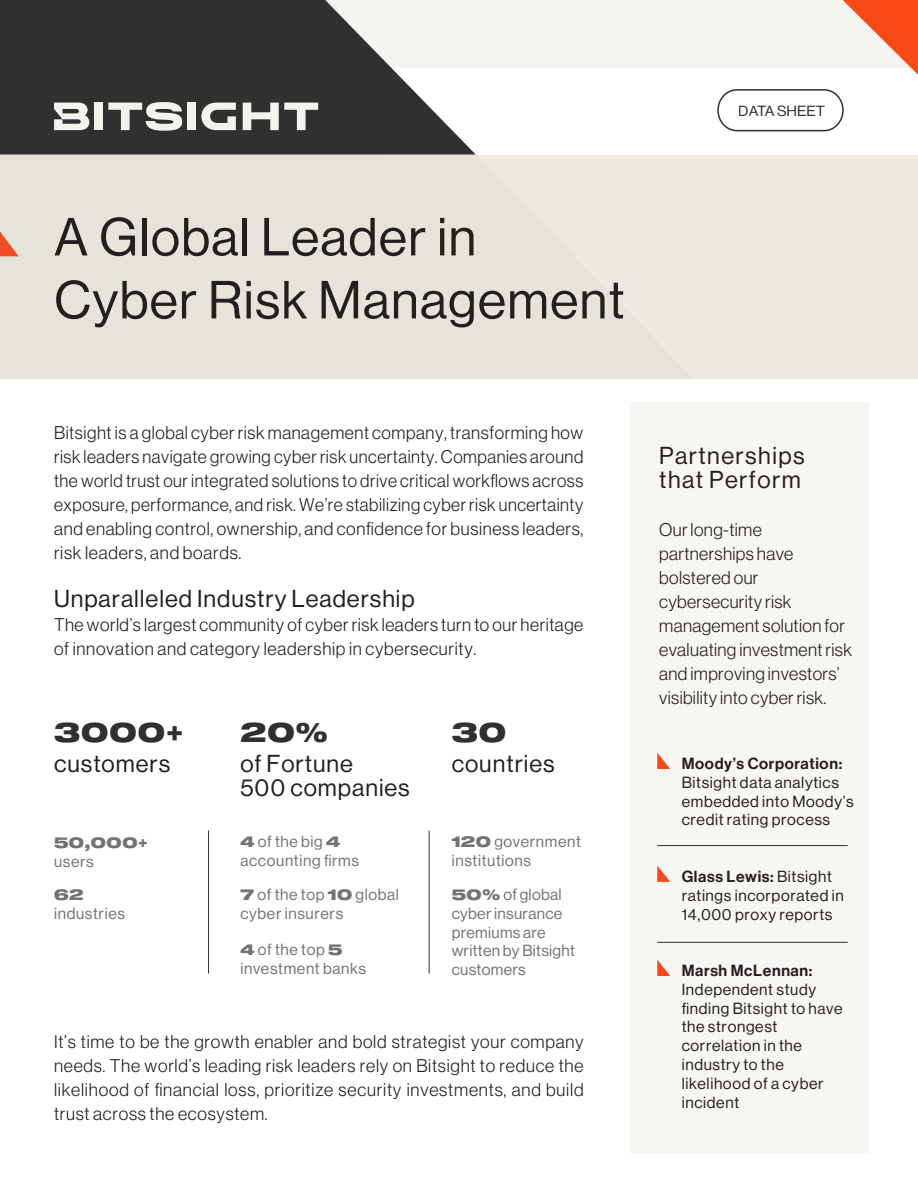
<style>
.page{position:relative;width:918px;height:1188px;background:#fff}
.page>*{position:absolute;margin:0;border:0;box-sizing:border-box;transform-origin:0 0}
.t1{font:52.5px/63px "N Haas Grotesk DS Pro 55 Rg";letter-spacing:.025em;color:#231f1f}
.t2{font:27px "Sequel 100 Black 85";letter-spacing:.04em;color:#303030}
.t3{font:24px/24px "N Haas Grotesk DS Pro 55 Rg";letter-spacing:.04em;color:#231f1f}
.t4{font:24px/24px "N Haas Grotesk DS Pro 55 Rg";letter-spacing:.06em;color:#231f1f}
.t5{font:18px/24px "N Haas Grotesk DS Pro 45 Lt";letter-spacing:.03em;color:#231f1f;text-align:justify}
.t6{font:15.9px/18.8px "N Haas Grotesk DS Pro 55 Rg";letter-spacing:.04em;color:#231f1f}
.t7{font:15.9px/18.8px "N Haas Grotesk DS Pro 55 Rg";letter-spacing:.04em;color:#737373}
.t8{font:15.9px/18.8px "N Haas Grotesk DS Pro 55 Rg";letter-spacing:.02em;color:#737373}
.t9{font:15.9px "N Haas Grotesk DS Pro 65 Md";letter-spacing:.04em;color:#231f1f}
.t10{font:15px "Sequel 100 Black 85";letter-spacing:.04em;color:#737373}
.t11{font:14.4px "N Haas Grotesk DS Pro 55 Rg";color:#30302f;scale:1.05 1}
.s1{font-family:"Sequel 100 Black 85";font-size:15px}
.s2{font-family:"N Haas Grotesk DS Pro 55 Rg"}
</style>
<div class="page">
<div style="left:631px;top:402px;width:239px;height:750px;background:#f7f6f3"></div>
<div style="left:0;top:0;width:918px;height:379px;background:#e6e4da"></div>
<div style="left:0;top:0;width:918px;height:155px;background:#f5f4f0"></div>
<div style="left:380px;top:68px;width:538px;height:87px;background:#fff"></div>
<svg style="left:843px;top:0;width:75px;height:75px"></svg>
<svg style="left:0;top:0;width:476px;height:155px;fill:#303030"></svg>
<svg style="left:54px;top:75px;width:36px;height:55px"></svg>
<div style="left:94px;top:103px;width:9px;height:27px;background:#f3f3ee"></div>
<svg style="left:108px;top:75px;width:75px;height:56px"></svg>
<svg style="left:243px;top:75px;width:76px;height:55px"></svg>
<div style="left:188px;top:103px;width:8px;height:27px;background:#f3f3ee"></div>
<svg style="left:201px;top:75px;width:35px;height:55px"></svg>
<svg style="left:717px;top:89px;width:127px;height:42px"></svg>
<hr style="left:657px;top:942px;width:191px;height:1px;background:#30302f">
<hr style="left:657px;top:845px;width:191px;height:1px;background:#30302f">
<svg style="left:657px;top:753px;width:13px;height:16px"></svg>
<svg style="left:657px;top:866px;width:13px;height:16px"></svg>
<svg style="left:657px;top:960px;width:13px;height:16px"></svg>
<hr style="left:208px;top:831px;width:1px;height:143px;background:#30302f">
<hr style="left:429px;top:831px;width:1px;height:143px;background:#30302f">
<svg style="left:0;top:232px;width:19px;height:24px"></svg>
<p class="t11" style="left:739px;top:103px;width:84px">DATA SHEET</p>
<h1 class="t1" style="left:54px;top:206px;width:572px">A Global Leader in<br>Cyber Risk Management</h1>
<p class="t5" style="left:54px;top:421px;width:531px">Bitsight is a global cyber risk management company, transforming how risk leaders navigate growing cyber risk uncertainty. Companies around the world trust our integrated solutions to drive critical workflows across exposure, performance, and risk. We’re stabilizing cyber risk uncertainty and enabling control, ownership, and confidence for business leaders, risk leaders, and boards.</p>
<h3 class="t3" style="left:54px;top:586px;width:362px">Unparalleled Industry Leadership</h3>
<p class="t5" style="left:54px;top:612px;width:531px">The world’s largest community of cyber risk leaders turn to our heritage of innovation and category leadership in cybersecurity.</p>
<h2 class="t2" style="left:54px;top:713px;width:131px">3000+</h2>
<h3 class="t3" style="left:54px;top:751px;width:118px">customers</h3>
<p class="t10" style="left:54px;top:832px;width:95px">50,000+</p>
<p class="t7" style="left:54px;top:852px;width:41px">users</p>
<p class="t10" style="left:54px;top:884px;width:31px">62</p>
<p class="t7" style="left:54px;top:904px;width:72px">industries</p>
<h2 class="t2" style="left:240px;top:713px;width:89px">20%</h2>
<h3 class="t3" style="left:240px;top:751px;width:171px">of Fortune<br>500 companies</h3>
<p class="t7" style="left:240px;top:832px;width:120px"><span class="s1">4</span> of the big <span class="s1">4 </span>accounting firms</p>
<p class="t7" style="left:240px;top:885px;width:160px"><span class="s1">7</span> of the top <span class="s1">10</span> global cyber insurers</p>
<p class="t7" style="left:240px;top:940px;width:127px"><span class="s1">4</span> of the top <span class="s1">5 </span>investment banks</p>
<h2 class="t2" style="left:452px;top:713px;width:56px">30</h2>
<h3 class="t3" style="left:452px;top:751px;width:104px">countries</h3>
<p class="t7" style="left:452px;top:832px;width:131px"><span class="s1">120</span> government institutions</p>
<p class="t8" style="left:452px;top:885px;width:125px"><span class="s1">50%</span> of global cyber insurance premiums are written by Bitsight customers</p>
<p class="t5" style="left:54px;top:1030px;width:531px">It’s time to be the growth enabler and bold strategist your company needs. The world’s leading risk leaders rely on Bitsight to reduce the likelihood of financial loss, prioritize security investments, and build trust across the ecosystem.</p>
<h3 class="t4" style="left:659px;top:444px;width:147px">Partnerships that Perform</h3>
<p class="t5" style="left:659px;top:517px;width:194px;text-align:left">Our long-time partnerships have bolstered our cybersecurity risk management solution for evaluating investment risk and improving investors’ visibility into cyber risk.</p>
<p class="t9" style="left:682px;top:754px;width:162px">Moody’s Corporation:</p>
<p class="t6" style="left:682px;top:773px;width:173px">Bitsight data analytics embedded into Moody’s credit rating process</p>
<p class="t9" style="left:682px;top:867px;width:152px">Glass Lewis: <span class="s2">Bitsight</span></p>
<p class="t6" style="left:682px;top:886px;width:164px">ratings incorporated in<br>14,000 proxy reports</p>
<p class="t9" style="left:682px;top:961px;width:132px">Marsh McLennan:</p>
<p class="t6" style="left:682px;top:980px;width:162px">Independent study finding Bitsight to have the strongest correlation in the industry to the likelihood of a cyber incident</p>
</div>
